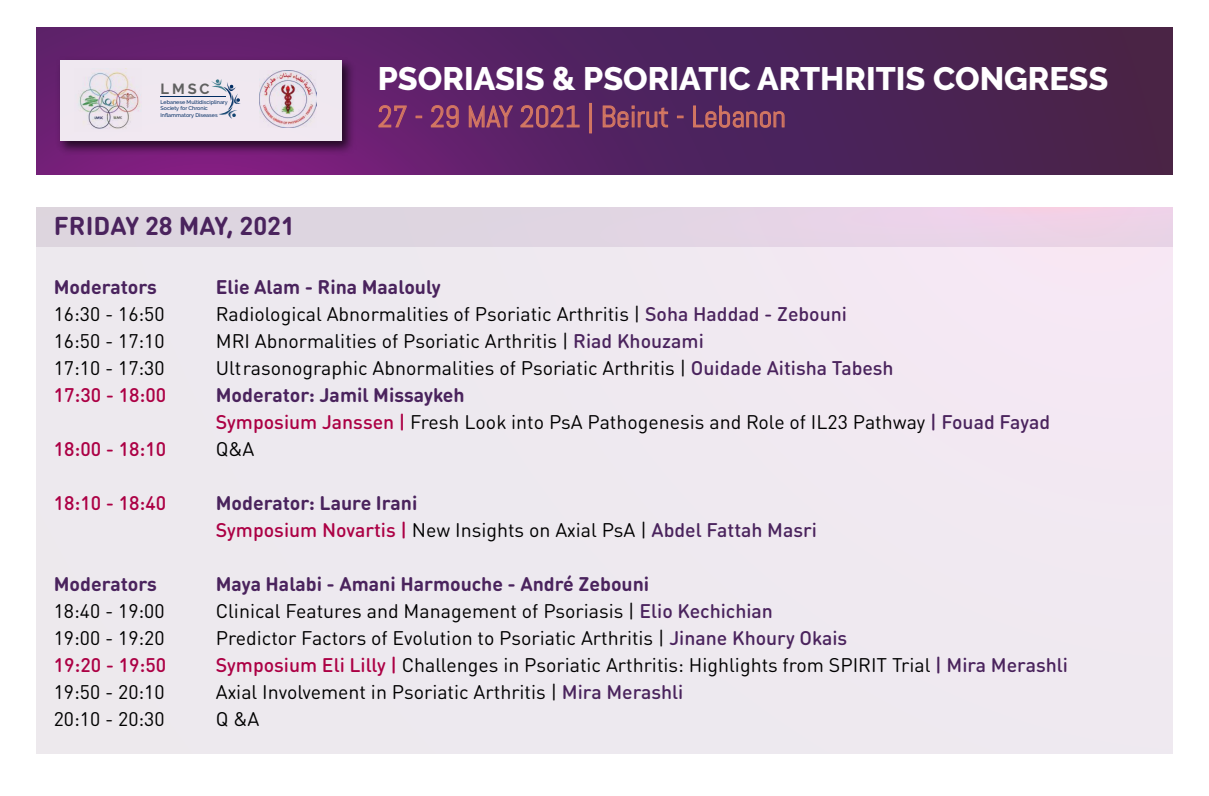
<style>
.page{position:relative;width:1209px;height:796px;background:#fff}
.page>*{position:absolute;margin:0;border:0;box-sizing:border-box;transform-origin:0 0}
.t1{font:800 32.33px "Raleway";color:#fff}
.t2{font:30px "Abel";color:#d47762}
.t3{font:700 25.5px "DIN Round Pro";color:#4a235d}
.t4{font:19.5px/27px "DIN Round Pro";color:#000}
.t5{font:700 19.5px "DIN Round Pro";color:#4a235d}
.t6{font:500 19.5px "DIN Round Pro";color:#ac0044}
.t7{font:700 14.7px "Raleway";color:#606060}
.t8{font:500 5.4px/6.4px "Raleway";color:#012c62}
.s1{font-weight:500;color:#4a235d}
.s2{font-weight:700;color:#4a235d}
.s3{font-weight:500;color:#ac0044}
</style>
<div class="page">
<div style="left:37px;top:207px;width:1136px;height:546px;background:#eee9ef"></div>
<div style="left:37px;top:207px;width:1136px;height:39px;background:linear-gradient(to right,#d9d6dd,#eed3e9)"></div>
<svg style="left:36px;top:27px;width:1137px;height:147px;background:#52225c"></svg>
<svg style="left:378px;top:105px;width:29px;height:23px"></svg>
<svg style="left:416px;top:116px;width:6px;height:2px"></svg>
<svg style="left:431px;top:105px;width:28px;height:23px"></svg>
<svg style="left:469px;top:100px;width:44px;height:34px"></svg>
<svg style="left:520px;top:105px;width:60px;height:23px"></svg>
<div style="left:589px;top:103px;width:3px;height:30px;border:1px solid #d47762"></div>
<svg style="left:602px;top:105px;width:66px;height:23px;background:#743a60"></svg>
<svg style="left:677px;top:116px;width:6px;height:2px"></svg>
<svg style="left:693px;top:105px;width:92px;height:23px;background:#6e385e"></svg>
<img style="left:54px;top:54px;width:306px;height:105px">
<div style="left:60px;top:60px;width:281px;height:81px;background:#f0e8f0"></div>
<img style="left:260px;top:70px;width:57px;height:57px">
<img style="left:78px;top:71px;width:62px;height:58px">
<hr style="left:161px;top:96px;width:65px;height:1px;background:#012c62">
<svg style="left:211px;top:79px;width:30px;height:40px"></svg>
<p class="t7" style="left:161px;top:80px;width:51px">LMSC</p>
<p class="t8" style="left:161px;top:99px;width:69px">Lebanese Multidisciplinary<br>Society for Chronic<br>Inflammatory Diseases</p>
<h3 class="t3" style="left:54px;top:208px;width:243px">FRIDAY 28 MAY, 2021</h3>
<h1 class="t1" style="left:378px;top:60px;width:732px">PSORIASIS &amp; PSORIATIC ARTHRITIS CONGRESS</h1>
<h2 class="t2" style="left:378px;top:98px;width:410px">27 - 29 MAY 2021 | Beirut - Lebanon</h2>
<p class="t5" style="left:54px;top:273px;width:105px">Moderators</p>
<p class="t5" style="left:216px;top:273px;width:226px">Elie Alam - Rina Maalouly</p>
<p class="t4" style="left:54px;top:300px;width:112px">16:30 - 16:50</p>
<p class="t4" style="left:216px;top:300px;width:633px">Radiological Abnormalities of Psoriatic Arthritis | <span class="s1">Soha Haddad - Zebouni</span></p>
<p class="t4" style="left:54px;top:327px;width:112px">16:50 - 17:10</p>
<p class="t4" style="left:216px;top:327px;width:490px">MRI Abnormalities of Psoriatic Arthritis | <span class="s1">Riad Khouzami</span></p>
<p class="t4" style="left:54px;top:354px;width:112px">17:10 - 17:30</p>
<p class="t4" style="left:216px;top:354px;width:679px">Ult rasonographic Abnormalities of Psoriatic Arthritis | <span class="s1">Ouidade Aitisha Tabesh</span></p>
<p class="t6" style="left:54px;top:382px;width:114px">17:30 - 18:00</p>
<p class="t4" style="left:216px;top:381px;width:836px"><span class="s2">Moderator: Jamil Missaykeh<br></span><span class="s3">Symposium Janssen |</span> Fresh Look into PsA Pathogenesis and Role of IL23 Pathway <span class="s1">| Fouad Fayad</span></p>
<p class="t6" style="left:54px;top:436px;width:114px">18:00 - 18:10</p>
<p class="t4" style="left:216px;top:435px;width:40px">Q&amp;A</p>
<p class="t6" style="left:54px;top:490px;width:114px">18:10 - 18:40</p>
<p class="t4" style="left:216px;top:489px;width:603px"><span class="s2">Moderator: Laure Irani<br></span><span class="s3">Symposium Novartis |</span> New Insights on Axial PsA | <span class="s1">Abdel Fattah Masri</span></p>
<p class="t5" style="left:54px;top:570px;width:105px">Moderators</p>
<p class="t5" style="left:216px;top:570px;width:435px">Maya Halabi - Amani Harmouche - André Zebouni</p>
<p class="t4" style="left:54px;top:597px;width:112px">18:40 - 19:00</p>
<p class="t4" style="left:216px;top:597px;width:559px">Clinical Features and Management of Psoriasis | <span class="s1">Elio Kechichian</span></p>
<p class="t4" style="left:54px;top:624px;width:112px">19:00 - 19:20</p>
<p class="t4" style="left:216px;top:624px;width:633px">Predictor Factors of Evolution to Psoriatic Arthritis | <span class="s1">Jinane Khoury Okais</span></p>
<p class="t6" style="left:54px;top:652px;width:114px">19:20 - 19:50</p>
<p class="t4" style="left:216px;top:651px;width:854px"><span class="s3">Symposium Eli Lilly |</span> Challenges in Psoriatic Arthritis: Highlights from SPIRIT Trial <span class="s1">| Mira Merashli</span></p>
<p class="t4" style="left:54px;top:678px;width:112px">19:50 - 20:10</p>
<p class="t4" style="left:216px;top:678px;width:469px">Axial Involvement in Psoriatic Arthritis | <span class="s1">Mira Merashli</span></p>
<p class="t4" style="left:54px;top:705px;width:112px">20:10 - 20:30</p>
<p class="t4" style="left:216px;top:705px;width:45px">Q &amp;A</p>
</div>
